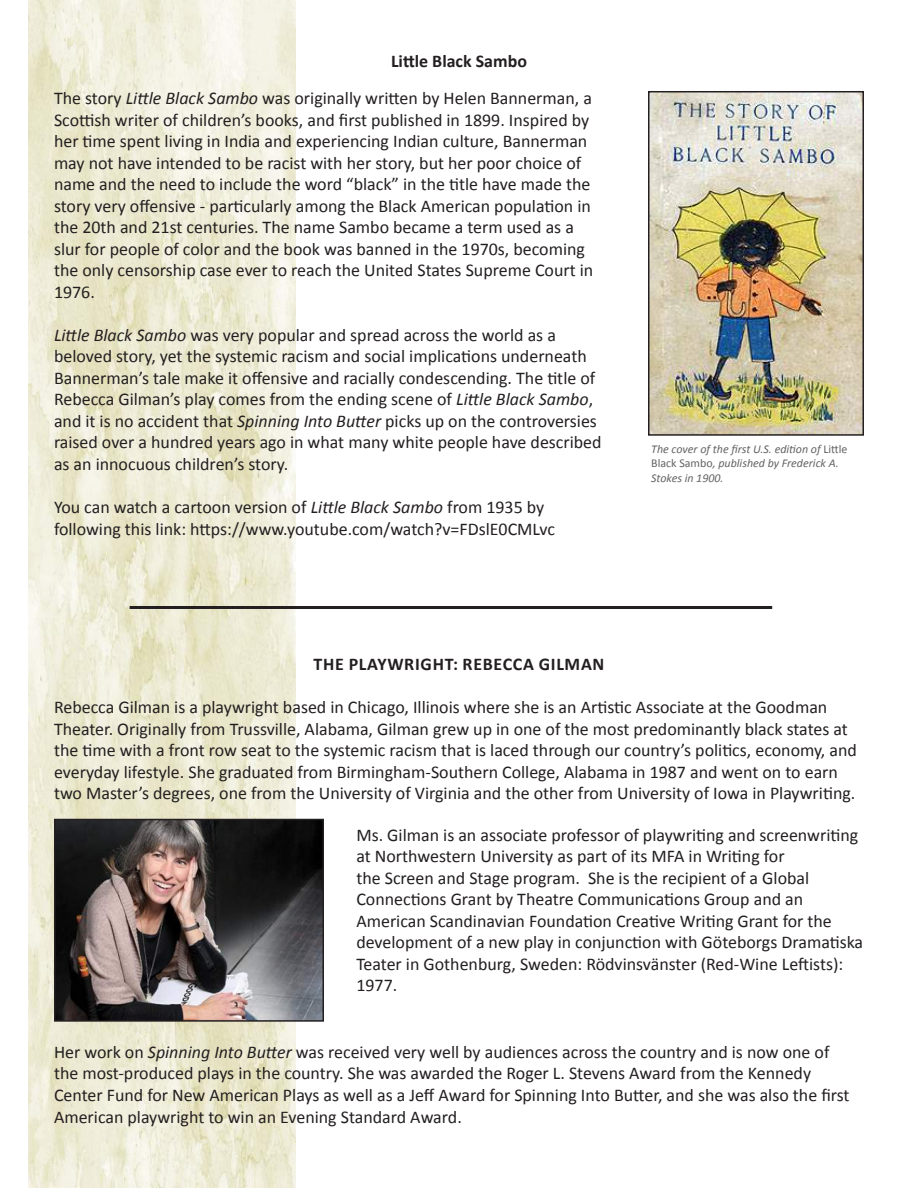
<style>
.page{position:relative;width:918px;height:1188px;background:#fff}
.page>*{position:absolute;margin:0;border:0;box-sizing:border-box;transform-origin:0 0}
.t1{font:18px/21.5px "Calibri";color:#231f20}
.t2{font:700 18px "Calibri";letter-spacing:.04em;color:#231f20}
.t3{font:italic 12px/14.4px "Calibri";color:#636366}
.s1{font-weight:700}
.s2{font-style:italic}
.s3{font-style:normal}
</style>
<div class="page">
<img style="left:28px;top:0;width:268px;height:1188px">
<img style="left:650px;top:93px;width:212px;height:341px">
<div style="left:648px;top:91px;width:216px;height:345px;border:1px solid #231f20"></div>
<img style="left:56px;top:821px;width:266px;height:199px">
<div style="left:54px;top:819px;width:270px;height:203px;border:1px solid #231f20"></div>
<hr style="left:130px;top:606px;width:642px;height:3px;background:#231f20">
<p class="t1" style="left:54px;top:43px;width:539px;line-height:36.8px;text-indent:337px"><span class="s1">Little Black Sambo<br></span>The story <span class="s2">Little Black Sambo</span> was originally written by Helen Bannerman, a</p>
<p class="t1" style="left:54px;top:109px;width:541px">Scottish writer of children’s books, and first published in 1899. Inspired by her time spent living in India and experiencing Indian culture, Bannerman may not have intended to be racist with her story, but her poor choice of name and the need to include the word “black” in the title have made the story very offensive - particularly among the Black American population in the 20th and 21st centuries. The name Sambo became a term used as a slur for people of color and the book was banned in the 1970s, becoming the only censorship case ever to reach the United States Supreme Court in 1976.</p>
<p class="t1" style="left:54px;top:324px;width:549px"><span class="s2">Little Black Sambo</span> was very popular and spread across the world as a beloved story, yet the systemic racism and social implications underneath Bannerman’s tale make it offensive and racially condescending. The title of Rebecca Gilman’s play comes from the ending scene of <span class="s2">Little Black Sambo</span>, and it is no accident that <span class="s2">Spinning Into Butter</span> picks up on the controversies raised over a hundred years ago in what many white people have described as an innocuous children’s story.</p>
<p class="t1" style="left:54px;top:496px;width:502px">You can watch a cartoon version of <span class="s2">Little Black Sambo</span> from 1935 by following this link: https://www.youtube.com/watch?v=FDslE0CMLvc</p>
<p class="t3" style="left:651px;top:441px;width:198px">The cover of the first U.S. edition of <span class="s3">Little<br>Black Sambo</span>, published by Frederick A.<br>Stokes in 1900.</p>
<p class="t2" style="left:314px;top:652px;width:292px">THE PLAYWRIGHT: REBECCA GILMAN</p>
<p class="t1" style="left:54px;top:696px;width:804px">Rebecca Gilman is a playwright based in Chicago, Illinois where she is an Artistic Associate at the Goodman Theater. Originally from Trussville, Alabama, Gilman grew up in one of the most predominantly black states at the time with a front row seat to the systemic racism that is laced through our country’s politics, economy, and everyday lifestyle. She graduated from Birmingham-Southern College, Alabama in 1987 and went on to earn two Master’s degrees, one from the University of Virginia and the other from University of Iowa in Playwriting.</p>
<p class="t1" style="left:356px;top:824px;width:508px">Ms. Gilman is an associate professor of playwriting and screenwriting at Northwestern University as part of its MFA in Writing for<br>the Screen and Stage program. She is the recipient of a Global Connections Grant by Theatre Communications Group and an American Scandinavian Foundation Creative Writing Grant for the development of a new play in conjunction with Göteborgs Dramatiska Teater in Gothenburg, Sweden: Rödvinsvänster (Red-Wine Leftists):<br>1977.</p>
<p class="t1" style="left:54px;top:1041px;width:797px">Her work on <span class="s2">Spinning Into Butter</span> was received very well by audiences across the country and is now one of the most-produced plays in the country. She was awarded the Roger L. Stevens Award from the Kennedy Center Fund for New American Plays as well as a Jeff Award for Spinning Into Butter, and she was also the first American playwright to win an Evening Standard Award.</p>
</div>
